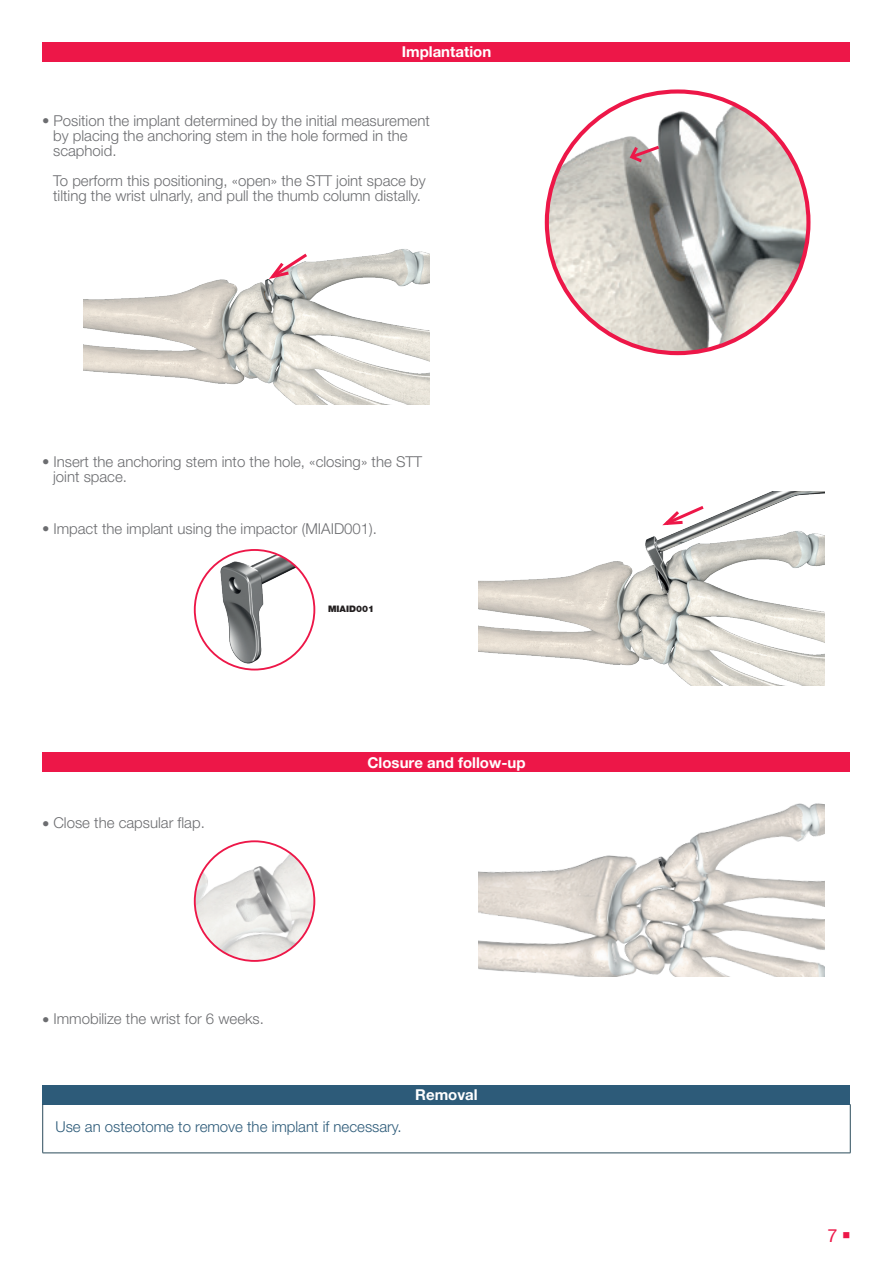
<style>
.page{position:relative;width:893px;height:1263px;background:#fff}
.page>*{position:absolute;margin:0;border:0;box-sizing:border-box;transform-origin:0 0}
.t1{font:18px "Helvetica Neue";color:#ed1748}
.Body_tableau{font:300 15px/15px "Helvetica Neue LT Pro";color:#6c6d70}
.Body_tableau-2{font:300 15px "Helvetica Neue LT Pro";color:#2d5b79}
.Titre_Body_tableau{font:700 15px "Helvetica Neue LT Pro";color:#fff}
.t2{font:900 9px "Helvetica Neue LT Pro";color:#231f20}
</style>
<div class="page">
<div style="left:43px;top:753px;width:807px;height:19px;background:#ed1748"></div>
<img style="left:195px;top:841px;width:119px;height:120px;border-radius:60px">
<div style="left:194px;top:840px;width:121px;height:122px;border:2px solid #ed1748;border-radius:50%"></div>
<div style="left:43px;top:1085px;width:807px;height:19px;background:#2d5b79"></div>
<hr style="left:42px;top:1104px;width:1px;height:49px;background:#2b4b5b">
<hr style="left:850px;top:1104px;width:1px;height:49px;background:#2b4b5b">
<hr style="left:43px;top:1152px;width:807px;height:1px;background:#2b4b5b">
<img style="left:479px;top:803px;width:345px;height:173px">
<div style="left:43px;top:43px;width:807px;height:19px;background:#ed1748"></div>
<img style="left:479px;top:491px;width:345px;height:194px">
<img style="left:84px;top:249px;width:345px;height:155px">
<img style="left:214px;top:550px;width:100px;height:119px">
<div style="left:194px;top:549px;width:121px;height:121px;border:2px solid #ed1748;border-radius:50%"></div>
<img style="left:547px;top:91px;width:261px;height:262px;border-radius:131px">
<svg style="left:658px;top:503px;width:49px;height:24px"></svg>
<svg style="left:265px;top:251px;width:45px;height:30px"></svg>
<svg style="left:628px;top:143px;width:34px;height:22px"></svg>
<p class="Titre_Body_tableau" style="left:402px;top:43px;width:91px">Implantation</p>
<p class="Body_tableau" style="left:53px;top:113px;width:378px;text-indent:-11px">● Position the implant determined by the initial measurement by placing the anchoring stem in the hole formed in the scaphoid.</p>
<p class="Body_tableau" style="left:53px;top:173px;width:374px">To perform this positioning, «open» the STT joint space by tilting the wrist ulnarly, and pull the thumb column distally.</p>
<p class="Body_tableau" style="left:53px;top:454px;width:370px;text-indent:-11px">● Insert the anchoring stem into the hole, «closing» the STT joint space.</p>
<p class="Body_tableau" style="left:43px;top:520px;width:336px">● Impact the implant using the impactor (MIAID001).</p>
<p class="t2" style="left:328px;top:603px;width:48px">MIAID001</p>
<p class="Body_tableau" style="left:43px;top:815px;width:164px">● Close the capsular flap.</p>
<p class="Body_tableau" style="left:43px;top:1011px;width:223px">● Immobilize the wrist for 6 weeks.</p>
<p class="Titre_Body_tableau" style="left:367px;top:753px;width:159px">Closure and follow-up</p>
<p class="Titre_Body_tableau" style="left:415px;top:1085px;width:64px">Removal</p>
<p class="Body_tableau-2" style="left:55px;top:1117px;width:348px">Use an osteotome to remove the implant if necessary.</p>
<p class="t1" style="left:828px;top:1225px;width:24px">7 ■</p>
</div>
